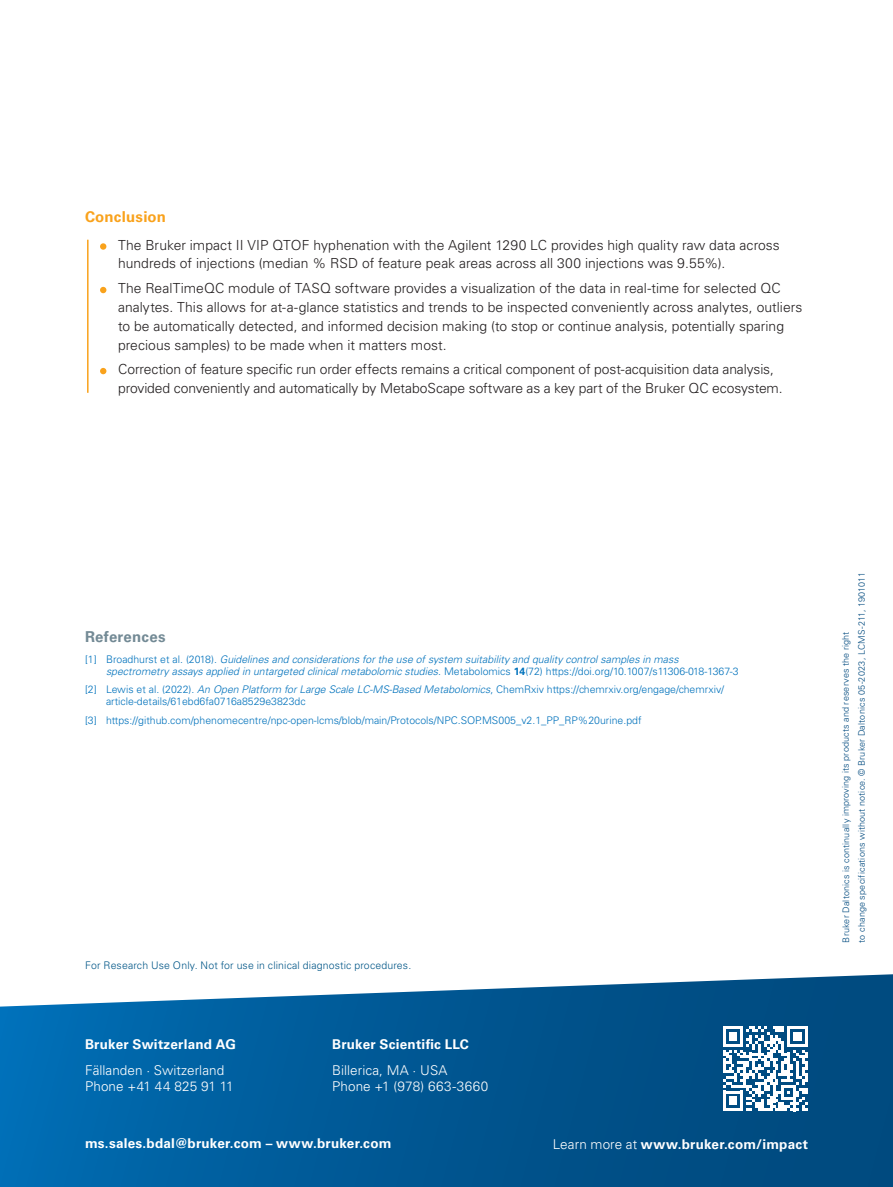
<style>
.page{position:relative;width:893px;height:1187px;background:#fff}
.page>*{position:absolute;margin:0;border:0;box-sizing:border-box;transform-origin:0 0}
.Sub-headline{font:700 15px "Univers LT Std";letter-spacing:.015em;color:#f9a21c}
.whitepaper_reference{font:700 15px "Univers LT Std";letter-spacing:.015em;color:#738a95}
.New_AN_copy{font:300 13.8px/18.8px "Univers LT Std";color:#231f20}
.t1{font:700 13.5px "Univers LT Std";letter-spacing:.015em;color:#fff}
.t2{font:300 13.5px "Univers LT Std";letter-spacing:.005em;color:#fff}
.Application_Authors{font:300 10.5px/12px "Univers LT Std";color:#0072bc}
.Application_Authors-2{font:italic 300 10.5px/12px "Univers LT Std";color:#0072bc}
.t3{font:300 10.5px "Univers LT Std";letter-spacing:.015em;color:#015687}
.t4{font:300 9px "Univers LT Std";letter-spacing:.02em;color:#004a7f}
.s1{font-style:normal}
.s2{font-weight:700;font-style:normal}
.s3{font-style:italic}
.s4{font-weight:300}
</style>
<div class="page">
<hr style="left:87px;top:240px;width:2px;height:153px;background:#f9a21c">
<div style="left:100px;top:243px;width:6px;height:7px;background:#f9a21c;border-radius:50%"></div>
<svg style="left:100px;top:287px;width:6px;height:6px"></svg>
<svg style="left:100px;top:368px;width:6px;height:6px"></svg>
<svg style="left:0;top:974px;width:893px;height:212px;background:#14659c"></svg>
<svg style="left:723px;top:1026px;width:85px;height:85px"></svg>
<p class="Sub-headline" style="left:85px;top:208px;width:83px">Conclusion</p>
<p class="New_AN_copy" style="left:118px;top:235px;width:663px">The Bruker impact II VIP QTOF hyphenation with the Agilent 1290 LC provides high quality raw data across hundreds of injections (median % RSD of feature peak areas across all 300 injections was 9.55%).</p>
<p class="New_AN_copy" style="left:118px;top:279px;width:686px">The RealTimeQC module of TASQ software provides a visualization of the data in real-time for selected QC analytes. This allows for at-a-glance statistics and trends to be inspected conveniently across analytes, outliers to be automatically detected, and informed decision making (to stop or continue analysis, potentially sparing precious samples) to be made when it matters most.</p>
<p class="New_AN_copy" style="left:118px;top:360px;width:666px">Correction of feature specific run order effects remains a critical component of post-acquisition data analysis, provided conveniently and automatically by MetaboScape software as a key part of the Bruker QC ecosystem.</p>
<p class="whitepaper_reference" style="left:85px;top:627px;width:82px">References</p>
<p class="Application_Authors-2" style="left:106px;top:653px;width:634px;text-indent:-21px"><span class="s1">[1] Broadhurst et al. (2018).</span> Guidelines and considerations for the use of system suitability and quality control samples in mass spectrometry assays applied in untargeted clinical metabolomic studies<span class="s1">. Metabolomics</span> <span class="s2">14</span><span class="s1">(72) https://doi.org/10.1007/s11306-018-1367-3</span></p>
<p class="Application_Authors" style="left:106px;top:683px;width:620px;text-indent:-21px">[2] Lewis et al. (2022). <span class="s3">An Open Platform for Large Scale LC-MS-Based Metabolomics</span>, ChemRxiv https://chemrxiv.org/engage/chemrxiv/ article-details/61ebd6fa0716a8529e3823dc</p>
<p class="Application_Authors" style="left:85px;top:713px;width:558px">[3] https://github.com/phenomecentre/npc-open-lcms/blob/main/Protocols/NPC.SOP.MS005_v2.1_PP_RP%20urine.pdf</p>
<p class="t3" style="left:85px;top:958px;width:328px">For Research Use Only. Not for use in clinical diagnostic procedures.</p>
<p class="t1" style="left:85px;top:1035px;width:152px">Bruker Switzerland AG</p>
<p class="t2" style="left:85px;top:1061px;width:141px">Fällanden · Switzerland</p>
<p class="t2" style="left:85px;top:1078px;width:150px">Phone +41 44 825 91 11</p>
<p class="t1" style="left:332px;top:1035px;width:138px">Bruker Scientific LLC</p>
<p class="t2" style="left:332px;top:1061px;width:117px">Billerica, MA · USA</p>
<p class="t2" style="left:332px;top:1078px;width:158px">Phone +1 (978) 663-3660</p>
<p class="t1" style="left:85px;top:1135px;width:308px">ms.sales.bdal@bruker.com – www.bruker.com</p>
<p class="t1" style="left:553px;top:1135px;width:257px"><span class="s4">Learn more at</span> www.bruker.com/impact</p>
<p class="t4" style="left:856px;top:942px;width:372px;rotate:-90deg">to change specifications without notice. © Bruker Daltonics 05-2023, LCMS-211, 1901011</p>
<p class="t4" style="left:840px;top:942px;width:312px;rotate:-90deg">Bruker Daltonics is continually improving its products and reserves the right</p>
</div>
